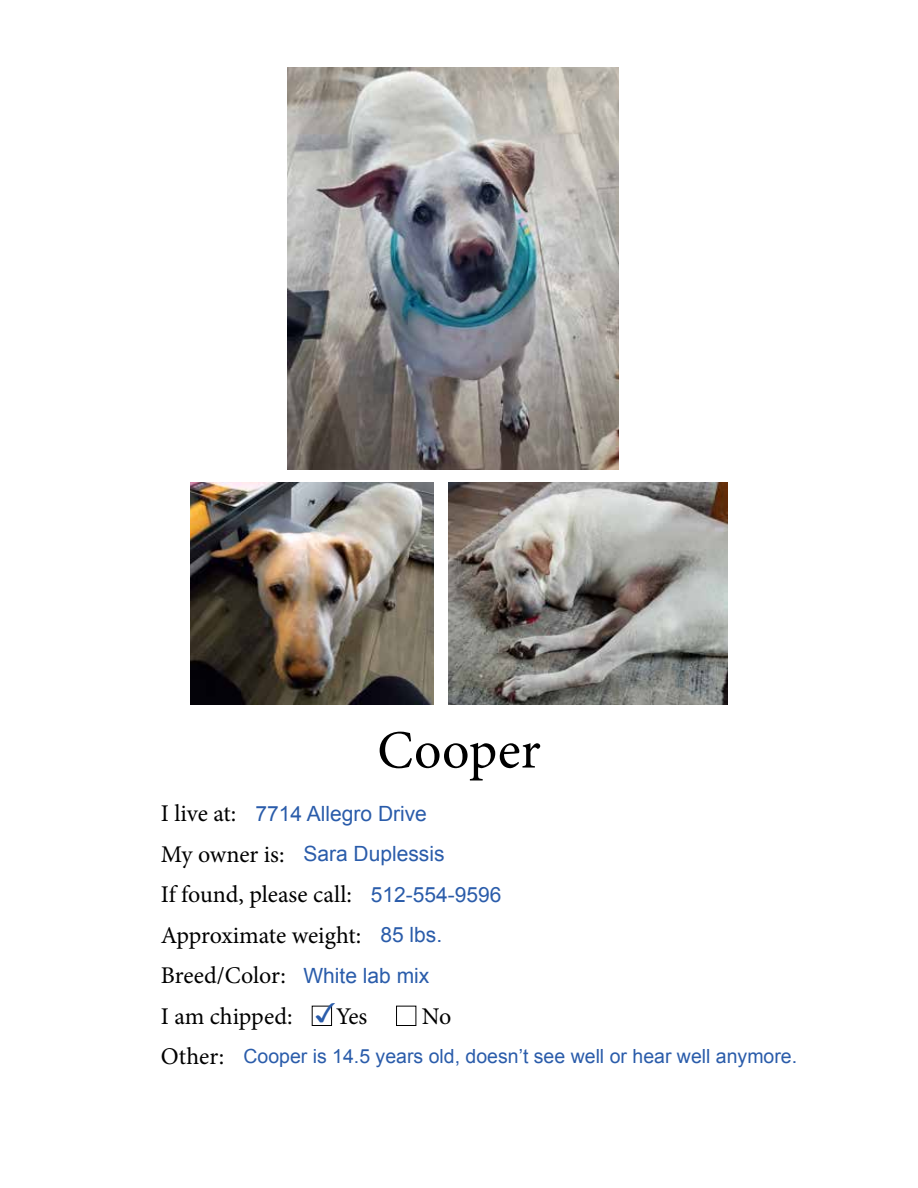
<style>
.page{position:relative;width:918px;height:1188px;background:#fff}
.page>*{position:absolute;margin:0;border:0;box-sizing:border-box;transform-origin:0 0}
.t1{font:54px "Minion Pro";letter-spacing:.01em;color:#000}
.t2{font:27px "Monotype Sorts";color:#2a5caa}
.t3{font:24px/40.5px "Minion Pro";letter-spacing:-.005em;color:#000}
.t4{font:21px "Arial";color:#2a5caa}
.t5{font:19.5px "Arial";color:#2a5caa}
</style>
<div class="page">
<img style="left:287px;top:67px;width:332px;height:402px">
<img style="left:191px;top:482px;width:243px;height:222px">
<img style="left:448px;top:482px;width:279px;height:222px">
<div style="left:312px;top:1006px;width:20px;height:20px;border:1px solid #000"></div>
<div style="left:396px;top:1006px;width:20px;height:20px;border:1px solid #000"></div>
<h1 class="t1" style="left:377px;top:714px;width:165px">Cooper</h1>
<p class="t3" style="left:161px;top:793px;width:202px">I live at:<br>My owner is:<br>If found, please call:<br>Approximate weight:<br>Breed/Color:<br>I am chipped:</p>
<p class="t4" style="left:255px;top:800px;width:173px">7714 Allegro Drive</p>
<p class="t4" style="left:303px;top:840px;width:143px">Sara Duplessis</p>
<p class="t4" style="left:371px;top:881px;width:132px">512-554-9596</p>
<p class="t4" style="left:380px;top:921px;width:63px">85 lbs.</p>
<p class="t4" style="left:303px;top:962px;width:128px">White lab mix</p>
<p class="t2" style="left:315px;top:1001px;width:26px">3</p>
<p class="t3" style="left:336px;top:996px;width:33px">Yes</p>
<p class="t3" style="left:422px;top:996px;width:31px">No</p>
<p class="t3" style="left:161px;top:1036px;width:65px">Other:</p>
<p class="t5" style="left:243px;top:1043px;width:555px">Cooper is 14.5 years old, doesn’t see well or hear well anymore.</p>
</div>
